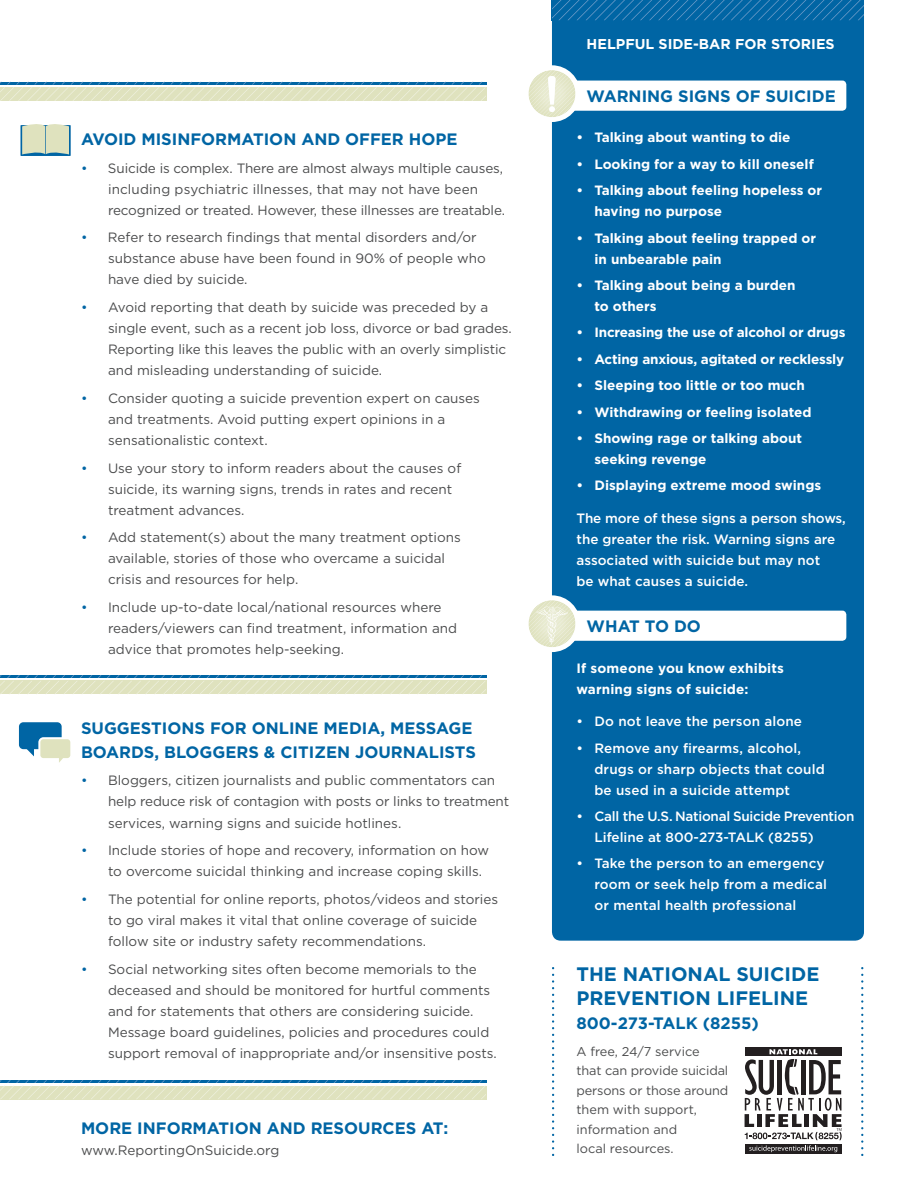
<style>
.page{position:relative;width:918px;height:1188px;background:#fff}
.page>*{position:absolute;margin:0;border:0;box-sizing:border-box;transform-origin:0 0}
.t1{font:700 19.5px/24px "Gotham";color:#0065a4}
.t2{font:700 16.5px/24px "Gotham";color:#0065a4}
.t3{font:700 14.25px "Gotham";color:#fff}
.t4{font:13.5px/21px "Gotham";color:#4b4c4d}
.t5{font:700 13.5px/21px "Gotham";color:#fff}
.t6{font:500 13.5px/21px "Gotham";color:#fff}
.t7{font:500 13.5px/21px "Gotham";letter-spacing:-.02em;color:#fff}
.t8{font:12.75px/19.5px "Gotham";letter-spacing:-.01em;color:#4b4c4d}
.s1{color:#0065a4}
</style>
<div class="page">
<div style="left:552px;top:20px;width:312px;height:921px;background:#0065a4"></div>
<svg style="left:0;top:675px;width:486px;height:19px;background:#c2d3c3"></svg>
<svg style="left:0;top:1080px;width:486px;height:19px"></svg>
<svg style="left:0;top:82px;width:486px;height:19px;background:#c1d3c3"></svg>
<svg style="left:552px;top:0;width:312px;height:20px;background:#0c6ba8"></svg>
<div style="left:565px;top:81px;width:281px;height:30px;background:#fff;border-radius:4px"></div>
<div style="left:565px;top:611px;width:281px;height:30px;background:#fff;border-radius:4px"></div>
<div style="left:745px;top:1047px;width:96px;height:9px;background:#231f20"></div>
<div style="left:745px;top:1144px;width:96px;height:10px;background:#231f20"></div>
<svg style="left:745px;top:1049px;width:97px;height:103px"></svg>
<svg style="left:528px;top:65px;width:52px;height:57px"></svg>
<svg style="left:528px;top:595px;width:52px;height:57px"></svg>
<svg style="left:552px;top:967px;width:2px;height:189px"></svg>
<svg style="left:861px;top:967px;width:2px;height:189px"></svg>
<div style="left:19px;top:722px;width:43px;height:27px;background:#0065a4;border-radius:4px"></div>
<svg style="left:24px;top:737px;width:47px;height:26px"></svg>
<div style="left:20px;top:125px;width:51px;height:31px;background:#0065a4"></div>
<svg style="left:22px;top:124px;width:47px;height:30px"></svg>
<p class="t2" style="left:81px;top:126px;width:378px">AVOID MISINFORMATION AND OFFER HOPE</p>
<p class="t4" style="left:108px;top:157px;width:399px;text-indent:-27px"><span class="s1">•</span> Suicide is complex. There are almost always multiple causes, including psychiatric illnesses, that may not have been recognized or treated. However, these illnesses are treatable.</p>
<p class="t4" style="left:108px;top:227px;width:379px;text-indent:-27px"><span class="s1">•</span> Refer to research findings that mental disorders and/or substance abuse have been found in 90% of people who have died by suicide.</p>
<p class="t4" style="left:108px;top:297px;width:405px;text-indent:-27px"><span class="s1">•</span> Avoid reporting that death by suicide was preceded by a single event, such as a recent job loss, divorce or bad grades.<br>Reporting like this leaves the public with an overly simplistic and misleading understanding of suicide.</p>
<p class="t4" style="left:108px;top:387px;width:374px;text-indent:-27px"><span class="s1">•</span> Consider quoting a suicide prevention expert on causes and treatments. Avoid putting expert opinions in a sensationalistic context.</p>
<p class="t4" style="left:108px;top:457px;width:355px;text-indent:-27px"><span class="s1">•</span> Use your story to inform readers about the causes of suicide, its warning signs, trends in rates and recent treatment advances.</p>
<p class="t4" style="left:108px;top:527px;width:354px;text-indent:-27px"><span class="s1">•</span> Add statement(s) about the many treatment options available, stories of those who overcame a suicidal crisis and resources for help.</p>
<p class="t4" style="left:108px;top:597px;width:351px;text-indent:-27px"><span class="s1">•</span> Include up-to-date local/national resources where readers/viewers can find treatment, information and advice that promotes help-seeking.</p>
<p class="t2" style="left:81px;top:715px;width:396px">SUGGESTIONS FOR ONLINE MEDIA, MESSAGE<br>BOARDS, BLOGGERS &amp; CITIZEN JOURNALISTS</p>
<p class="t4" style="left:108px;top:770px;width:403px;text-indent:-27px"><span class="s1">•</span> Bloggers, citizen journalists and public commentators can help reduce risk of contagion with posts or links to treatment services, warning signs and suicide hotlines.</p>
<p class="t4" style="left:108px;top:840px;width:383px;text-indent:-27px"><span class="s1">•</span> Include stories of hope and recovery, information on how to overcome suicidal thinking and increase coping skills.</p>
<p class="t4" style="left:108px;top:889px;width:392px;text-indent:-27px"><span class="s1">•</span> The potential for online reports, photos/videos and stories to go viral makes it vital that online coverage of suicide follow site or industry safety recommendations.</p>
<p class="t4" style="left:108px;top:958px;width:390px;text-indent:-27px"><span class="s1">•</span> Social networking sites often become memorials to the deceased and should be monitored for hurtful comments and for statements that others are considering suicide.<br>Message board guidelines, policies and procedures could support removal of inappropriate and/or insensitive posts.</p>
<p class="t2" style="left:81px;top:1115px;width:369px">MORE INFORMATION AND RESOURCES AT:</p>
<p class="t4" style="left:81px;top:1139px;width:200px">www.ReportingOnSuicide.org</p>
<p class="t3" style="left:587px;top:36px;width:250px">HELPFUL SIDE-BAR FOR STORIES</p>
<p class="t2" style="left:587px;top:83px;width:251px">WARNING SIGNS OF SUICIDE</p>
<p class="t5" style="left:576px;top:127px;width:216px">• Talking about wanting to die</p>
<p class="t5" style="left:576px;top:153px;width:239px">• Looking for a way to kill oneself</p>
<p class="t5" style="left:594px;top:179px;width:229px;text-indent:-18px">• Talking about feeling hopeless or having no purpose</p>
<p class="t5" style="left:594px;top:227px;width:223px;text-indent:-18px">• Talking about feeling trapped or in unbearable pain</p>
<p class="t5" style="left:594px;top:274px;width:203px;text-indent:-18px">• Talking about being a burden to others</p>
<p class="t5" style="left:576px;top:322px;width:271px">• Increasing the use of alcohol or drugs</p>
<p class="t5" style="left:576px;top:348px;width:269px">• Acting anxious, agitated or recklessly</p>
<p class="t5" style="left:576px;top:375px;width:230px">• Sleeping too little or too much</p>
<p class="t5" style="left:576px;top:401px;width:237px">• Withdrawing or feeling isolated</p>
<p class="t5" style="left:594px;top:427px;width:209px;text-indent:-18px">• Showing rage or talking about seeking revenge</p>
<p class="t5" style="left:576px;top:475px;width:246px">• Displaying extreme mood swings</p>
<p class="t6" style="left:576px;top:507px;width:271px">The more of these signs a person shows, the greater the risk. Warning signs are associated with suicide but may not<br>be what causes a suicide.</p>
<p class="t2" style="left:587px;top:614px;width:116px">WHAT TO DO</p>
<p class="t5" style="left:576px;top:657px;width:209px">If someone you know exhibits warning signs of suicide:</p>
<p class="t6" style="left:576px;top:711px;width:227px">• Do not leave the person alone</p>
<p class="t6" style="left:594px;top:737px;width:232px;text-indent:-18px">• Remove any firearms, alcohol, drugs or sharp objects that could be used in a suicide attempt</p>
<p class="t7" style="left:594px;top:805px;width:262px;text-indent:-18px">• Call the U.S. National Suicide Prevention<br>Lifeline at 800-273-TALK (8255)</p>
<p class="t6" style="left:594px;top:853px;width:234px;text-indent:-18px">• Take the person to an emergency room or seek help from a medical or mental health professional</p>
<h1 class="t1" style="left:576px;top:962px;width:244px">THE NATIONAL SUICIDE<br>PREVENTION LIFELINE</h1>
<p class="t2" style="left:576px;top:1011px;width:184px">800-273-TALK (8255)</p>
<p class="t8" style="left:576px;top:1041px;width:153px">A free, 24/7 service<br>that can provide suicidal persons or those around them with support, information and<br>local resources.</p>
</div>
